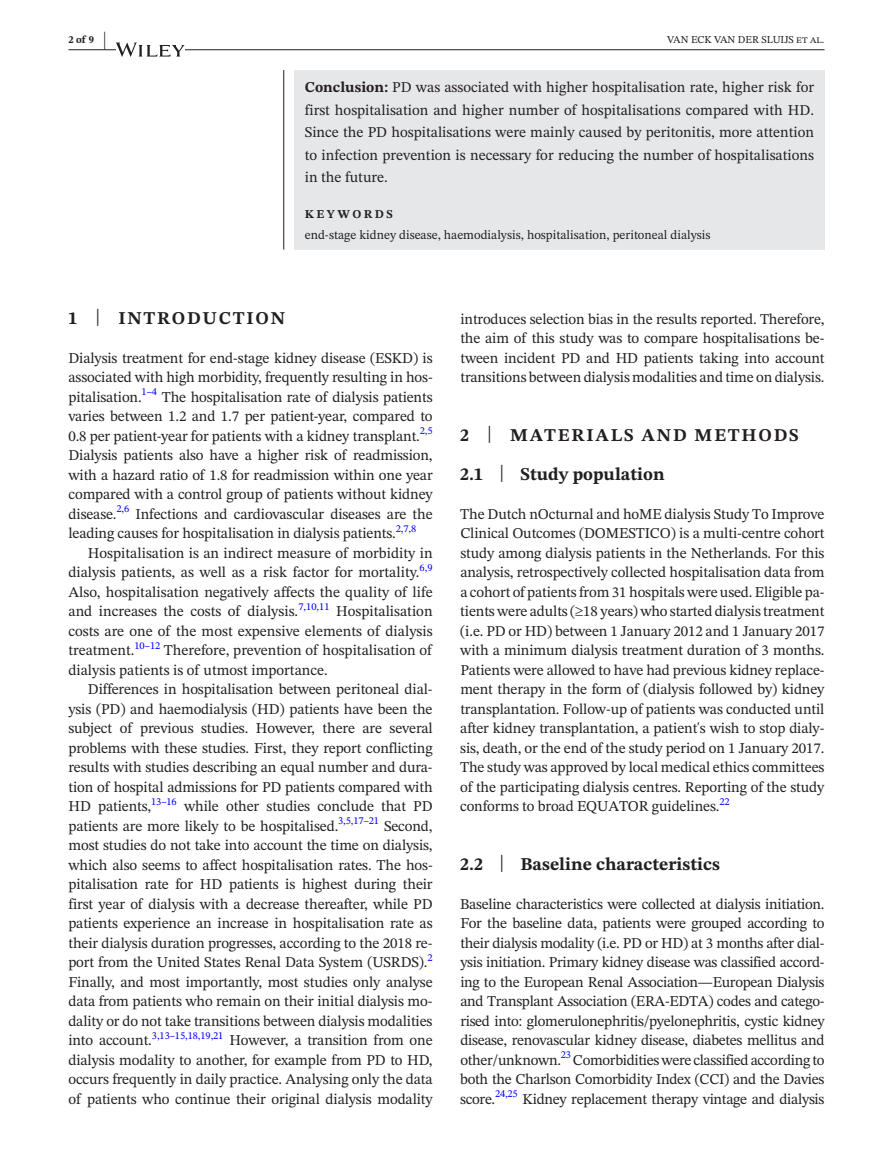
<style>
.page{position:relative;width:893px;height:1174px;background:#fff}
.page>*{position:absolute;margin:0;border:0;box-sizing:border-box;transform-origin:0 0}
.t1{font:700 18px/39px "STIX Two Text";letter-spacing:.085em;color:#231f20}
.t2{font:700 18px "STIX Two Text";color:#231f20}
.t3{font:700 18px "STIX Two Text";letter-spacing:.1em;color:#231f20}
.t4{font:15px/19.5px "STIX Two Text";letter-spacing:-.01em;color:#231f20;text-align:justify}
.t5{font:12.75px "STIX Two Text";color:#231f20}
.t6{font:700 12px "STIX Two Text";letter-spacing:.2em;color:#231f20}
.t7{font:10.5px "STIX Two Text";letter-spacing:-.01em;color:#00f}
.t8{font:10.5px "STIX Two Text";color:#231f20}
.t9{font:700 10.5px "STIX Two Text";color:#231f20}
.s1{font-size:21px}
.s2{font-weight:700}
.s3{font-weight:400;font-size:23.7px}
</style>
<div class="page">
<hr style="left:68px;top:49px;width:756px;height:1px;background:#231f20">
<svg style="left:116px;top:43px;width:69px;height:14px"></svg>
<div style="left:294px;top:70px;width:530px;height:179px;background:#e6e7e9"></div>
<hr style="left:283px;top:70px;width:1px;height:179px;background:#231f20">
<p class="t9" style="left:68px;top:32px;width:39px">2 of 9 <span class="s1">|</span></p>
<p class="t8" style="left:667px;top:32px;width:159px">VAN ECK VAN DER SLUIJS et al.</p>
<p class="t4" style="left:305px;top:76px;width:511px;line-height:22.5px"><span class="s2">Conclusion:</span> PD was associated with higher hospitalisation rate, higher risk for first hospitalisation and higher number of hospitalisations compared with HD.<br>Since the PD hospitalisations were mainly caused by peritonitis, more attention to infection prevention is necessary for reducing the number of hospitalisations in the future.</p>
<p class="t6" style="left:305px;top:205px;width:90px">KEYWORDS</p>
<p class="t5" style="left:305px;top:226px;width:407px">end-stage kidney disease, haemodialysis, hospitalisation, peritoneal dialysis</p>
<p class="t3" style="left:68px;top:305px;width:218px">1 <span class="s3">|</span> INTRODUCTION</p>
<p class="t4" style="left:68px;top:348px;width:366px">Dialysis treatment for end-stage kidney disease (ESKD) is associated with high morbidity, frequently resulting in hos&shy;pitalisation.</p>
<p class="t7" style="left:142px;top:384px;width:17px">1–4</p>
<p class="t4" style="left:68px;top:387px;width:366px;text-indent:93px">The hospitalisation rate of dialysis patients varies between 1.2 and 1.7 per patient-year, compared to 0.8 per patient-year for patients with a kidney transplant.</p>
<p class="t7" style="left:420px;top:423px;width:14px">2,5</p>
<p class="t4" style="left:68px;top:445px;width:366px">Dialysis patients also have a higher risk of readmission, with a hazard ratio of 1.8 for readmission within one year compared with a control group of patients without kidney disease.</p>
<p class="t7" style="left:116px;top:501px;width:14px">2,6</p>
<p class="t4" style="left:68px;top:504px;width:366px;text-indent:67px">Infections and cardiovascular diseases are the leading causes for hospitalisation in dialysis patients.</p>
<p class="t7" style="left:396px;top:520px;width:22px">2,7,8</p>
<p class="t4" style="left:68px;top:543px;width:366px;text-indent:20px">Hospitalisation is an indirect measure of morbidity in dialysis patients, as well as a risk factor for mortality.</p>
<p class="t7" style="left:420px;top:559px;width:15px">6,9</p>
<p class="t4" style="left:68px;top:582px;width:366px">Also, hospitalisation negatively affects the quality of life and increases the costs of dialysis.</p>
<p class="t7" style="left:298px;top:598px;width:33px">7,10,11</p>
<p class="t4" style="left:68px;top:601px;width:366px;text-indent:268px">Hospitalisation costs are one of the most expensive elements of dialysis treatment.</p>
<p class="t7" style="left:134px;top:637px;width:28px">10–12</p>
<p class="t4" style="left:68px;top:640px;width:365px;text-indent:95px">Therefore, prevention of hospitalisation of dialysis patients is of utmost importance.</p>
<p class="t4" style="left:68px;top:679px;width:366px;text-indent:20px">Differences in hospitalisation between peritoneal dial&shy;ysis (PD) and haemodialysis (HD) patients have been the subject of previous studies. However, there are several problems with these studies. First, they report conflicting results with studies describing an equal number and dura&shy;tion of hospital admissions for PD patients compared with HD patients,</p>
<p class="t7" style="left:151px;top:793px;width:27px">13–16</p>
<p class="t4" style="left:68px;top:796px;width:366px;text-indent:116px">while other studies conclude that PD patients are more likely to be hospitalised.</p>
<p class="t7" style="left:338px;top:813px;width:42px">3,5,17–21</p>
<p class="t4" style="left:68px;top:816px;width:366px;text-indent:316px">Second, most studies do not take into account the time on dialysis, which also seems to affect hospitalisation rates. The hos&shy;pitalisation rate for HD patients is highest during their first year of dialysis with a decrease thereafter, while PD patients experience an increase in hospitalisation rate as their dialysis duration progresses, according to the 2018 re&shy;port from the United States Renal Data System (USRDS).</p>
<p class="t7" style="left:427px;top:949px;width:7px">2</p>
<p class="t4" style="left:68px;top:972px;width:366px">Finally, and most importantly, most studies only analyse data from patients who remain on their initial dialysis mo&shy;dality or do not take transitions between dialysis modalities into account.</p>
<p class="t7" style="left:152px;top:1027px;width:73px">3,13–15,18,19,21</p>
<p class="t4" style="left:68px;top:1030px;width:366px;text-indent:161px">However, a transition from one dialysis modality to another, for example from PD to HD, occurs frequently in daily practice. Analysing only the data of patients who continue their original dialysis modality</p>
<p class="t4" style="left:460px;top:309px;width:366px">introduces selection bias in the results reported. Therefore, the aim of this study was to compare hospitalisations be&shy;tween incident PD and HD patients taking into account transitions between dialysis modalities and time on dialysis.</p>
<p class="t1" style="left:460px;top:416px;width:340px">2 <span class="s3">|</span> MATERIALS AND METHODS<br>2.1 <span class="s3">|</span> Study population</p>
<p class="t4" style="left:460px;top:504px;width:366px">The Dutch nOcturnal and hoME dialysis Study To Improve Clinical Outcomes (DOMESTICO) is a multi-centre cohort study among dialysis patients in the Netherlands. For this analysis, retrospectively collected hospitalisation data from a cohort of patients from 31 hospitals were used. Eligible pa&shy;tients were adults (≥18 years) who started dialysis treatment (i.e. PD or HD) between 1 January 2012 and 1 January 2017 with a minimum dialysis treatment duration of 3 months.<br>Patients were allowed to have had previous kidney replace&shy;ment therapy in the form of (dialysis followed by) kidney transplantation. Follow-up of patients was conducted until after kidney transplantation, a patient's wish to stop dialy&shy;sis, death, or the end of the study period on 1 January 2017.<br>The study was approved by local medical ethics committees of the participating dialysis centres. Reporting of the study conforms to broad EQUATOR guidelines.</p>
<p class="t7" style="left:719px;top:793px;width:12px">22</p>
<p class="t2" style="left:460px;top:851px;width:261px">2.2 <span class="s3">|</span> Baseline characteristics</p>
<p class="t4" style="left:460px;top:894px;width:366px">Baseline characteristics were collected at dialysis initiation.<br>For the baseline data, patients were grouped according to their dialysis modality (i.e. PD or HD) at 3 months after dial&shy;ysis initiation. Primary kidney disease was classified accord&shy;ing to the European Renal Association—European Dialysis and Transplant Association (ERA-EDTA) codes and catego&shy;rised into: glomerulonephritis/pyelonephritis, cystic kidney disease, renovascular kidney disease, diabetes mellitus and other/unknown.</p>
<p class="t7" style="left:561px;top:1047px;width:12px">23</p>
<p class="t4" style="left:460px;top:1050px;width:366px;text-indent:113px">Comorbiditieswere classifiedaccording to both the Charlson Comorbidity Index (CCI) and the Davies score.</p>
<p class="t7" style="left:495px;top:1086px;width:24px">24,25</p>
<p class="t4" style="left:523px;top:1089px;width:303px">Kidney replacement therapy vintage and dialysis</p>
</div>
